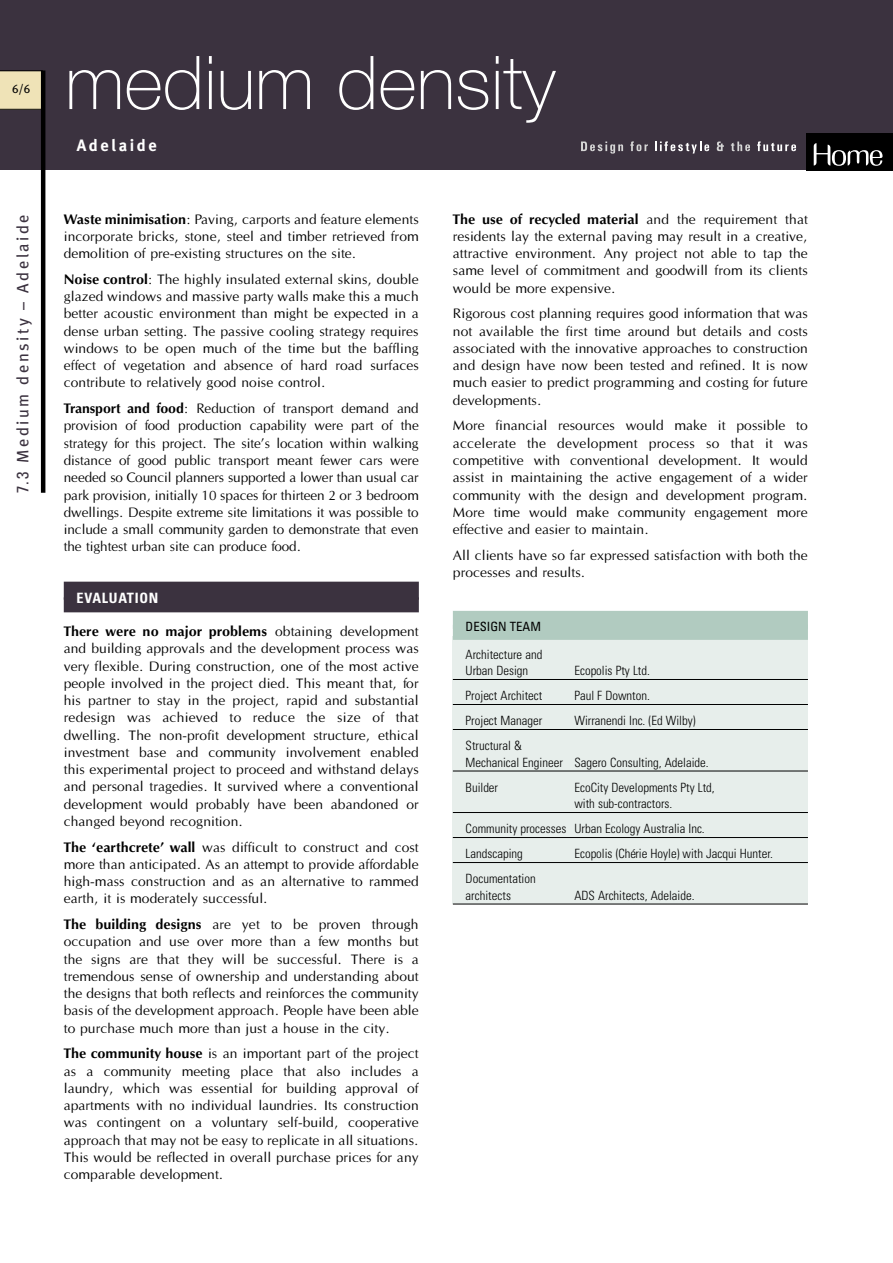
<style>
.page{position:relative;width:893px;height:1263px;background:#fff}
.page>*{position:absolute;margin:0;border:0;box-sizing:border-box;transform-origin:0 0}
.t1{font:100 74.25px "Helvetica Neue";color:#fff}
.t2{font:16.5px "Meta Plus";letter-spacing:.15em;color:#3b323f}
.t3{font:700 16.5px "Meta Plus";letter-spacing:.15em;color:#fff}
.para_2{font:14.25px/17.2px "Optane";color:#000;text-align:justify}
.head1{font:700 condensed 14.25px "Univers";letter-spacing:.05em;color:#fff}
.key_references_text{font:300 condensed 12.75px/16.5px "Univers";color:#000}
.key_head{font:condensed 12.75px "Univers";color:#000}
.t4{font:12px "Meta Plus";color:#000}
.s1{font-family:"Univers";font-stretch:condensed}
.s2{font-family:"Optus T";font-weight:500}
</style>
<div class="page">
<div style="left:0;top:0;width:893px;height:170px;background:#3b323f"></div>
<div style="left:806px;top:134px;width:87px;height:36px;background:#000"></div>
<svg style="left:581px;top:141px;width:42px;height:13px"></svg>
<svg style="left:630px;top:141px;width:18px;height:10px"></svg>
<svg style="left:655px;top:141px;width:54px;height:13px"></svg>
<svg style="left:717px;top:141px;width:7px;height:10px"></svg>
<svg style="left:731px;top:141px;width:19px;height:10px"></svg>
<svg style="left:757px;top:141px;width:39px;height:10px"></svg>
<svg style="left:814px;top:143px;width:69px;height:23px"></svg>
<svg style="left:0;top:70px;width:41px;height:40px"></svg>
<hr style="left:41px;top:70px;width:4px;height:423px;background:#000">
<div style="left:453px;top:636px;width:355px;height:268px;background:#e7eeeb"></div>
<div style="left:64px;top:582px;width:355px;height:18px;background:#3b323f"></div>
<div style="left:64px;top:597px;width:355px;height:15px;background:#3b323f"></div>
<div style="left:453px;top:611px;width:355px;height:18px;background:#b1cbc0"></div>
<div style="left:453px;top:625px;width:355px;height:15px;background:#b1cbc0"></div>
<hr style="left:453px;top:679px;width:355px;height:1px;background:#000">
<hr style="left:453px;top:704px;width:355px;height:1px;background:#000">
<hr style="left:453px;top:729px;width:355px;height:1px;background:#000">
<hr style="left:453px;top:771px;width:355px;height:1px;background:#000">
<hr style="left:453px;top:812px;width:355px;height:1px;background:#000">
<hr style="left:453px;top:837px;width:355px;height:1px;background:#000">
<hr style="left:453px;top:862px;width:355px;height:1px;background:#000">
<hr style="left:453px;top:904px;width:355px;height:1px;background:#000">
<p class="t4" style="left:12px;top:82px;width:20px">6/6</p>
<p class="t2" style="left:13px;top:493px;width:280px;rotate:-90deg"><span class="s1">7.3</span> Medium density – Adelaide</p>
<h1 class="t1" style="left:65px;top:40px;width:492px">medium density</h1>
<p class="t3" style="left:77px;top:136px;width:81px">Adelaide</p>
<p class="para_2" style="left:64px;top:211px;width:357px"><span class="s2">Waste minimisation</span>: Paving, carports and feature elements incorporate bricks, stone, steel and timber retrieved from demolition of pre-existing structures on the site.</p>
<p class="para_2" style="left:64px;top:271px;width:357px"><span class="s2">Noise control</span>: The highly insulated external skins, double glazed windows and massive party walls make this a much better acoustic environment than might be expected in a dense urban setting. The passive cooling strategy requires windows to be open much of the time but the baffling effect of vegetation and absence of hard road surfaces contribute to relatively good noise control.</p>
<p class="para_2" style="left:64px;top:401px;width:357px"><span class="s2">Transport and food</span>: Reduction of transport demand and provision of food production capability were part of the strategy for this project. The site’s location within walking distance of good public transport meant fewer cars were needed so Council planners supported a lower than usual car park provision, initially 10 spaces for thirteen 2 or 3 bedroom dwellings. Despite extreme site limitations it was possible to include a small community garden to demonstrate that even the tightest urban site can produce food.</p>
<p class="head1" style="left:77px;top:589px;width:83px">EVALUATION</p>
<p class="para_2" style="left:64px;top:623px;width:357px"><span class="s2">There were no major problems</span> obtaining development and building approvals and the development process was very flexible. During construction, one of the most active people involved in the project died. This meant that, for his partner to stay in the project, rapid and substantial redesign was achieved to reduce the size of that dwelling. The non-profit development structure, ethical investment base and community involvement enabled this experimental project to proceed and withstand delays and personal tragedies. It survived where a conventional development would probably have been abandoned or changed beyond recognition.</p>
<p class="para_2" style="left:64px;top:839px;width:357px"><span class="s2">The ‘earthcrete’ wall</span> was difficult to construct and cost more than anticipated. As an attempt to provide affordable high-mass construction and as an alternative to rammed earth, it is moderately successful.</p>
<p class="para_2" style="left:64px;top:916px;width:357px"><span class="s2">The building designs</span> are yet to be proven through occupation and use over more than a few months but the signs are that they will be successful. There is a tremendous sense of ownership and understanding about the designs that both reflects and reinforces the community basis of the development approach. People have been able to purchase much more than just a house in the city.</p>
<p class="para_2" style="left:64px;top:1046px;width:357px"><span class="s2">The community house</span> is an important part of the project as a community meeting place that also includes a laundry, which was essential for building approval of apartments with no individual laundries. Its construction was contingent on a voluntary self-build, cooperative approach that may not be easy to replicate in all situations.<br>This would be reflected in overall purchase prices for any comparable development.</p>
<p class="para_2" style="left:453px;top:211px;width:357px"><span class="s2">The use of recycled material</span> and the requirement that residents lay the external paving may result in a creative, attractive environment. Any project not able to tap the same level of commitment and goodwill from its clients would be more expensive.</p>
<p class="para_2" style="left:453px;top:306px;width:357px">Rigorous cost planning requires good information that was not available the first time around but details and costs associated with the innovative approaches to construction and design have now been tested and refined. It is now much easier to predict programming and costing for future developments.</p>
<p class="para_2" style="left:453px;top:418px;width:357px">More financial resources would make it possible to accelerate the development process so that it was competitive with conventional development. It would assist in maintaining the active engagement of a wider community with the design and development program.<br>More time would make community engagement more effective and easier to maintain.</p>
<p class="para_2" style="left:453px;top:547px;width:357px">All clients have so far expressed satisfaction with both the processes and results.</p>
<p class="key_head" style="left:466px;top:618px;width:77px">DESIGN TEAM</p>
<p class="key_references_text" style="left:466px;top:646px;width:78px">Architecture and<br>Urban Design</p>
<p class="key_references_text" style="left:574px;top:662px;width:77px">Ecopolis Pty Ltd.</p>
<p class="key_references_text" style="left:466px;top:687px;width:78px">Project Architect</p>
<p class="key_references_text" style="left:574px;top:687px;width:77px">Paul F Downton.</p>
<p class="key_references_text" style="left:466px;top:712px;width:78px">Project Manager</p>
<p class="key_references_text" style="left:574px;top:712px;width:123px">Wirranendi Inc. (Ed Wilby)</p>
<p class="key_references_text" style="left:466px;top:737px;width:245px">Structural &amp;<br>Mechanical Engineer Sagero Consulting, Adelaide.</p>
<p class="key_references_text" style="left:466px;top:779px;width:34px">Builder</p>
<p class="key_references_text" style="left:574px;top:779px;width:142px">EcoCity Developments Pty Ltd, with sub-contractors.</p>
<p class="key_references_text" style="left:466px;top:820px;width:241px">Community processes Urban Ecology Australia Inc.</p>
<p class="key_references_text" style="left:466px;top:845px;width:59px">Landscaping</p>
<p class="key_references_text" style="left:574px;top:845px;width:200px">Ecopolis (Che´rie Hoyle) with Jacqui Hunter.</p>
<p class="key_references_text" style="left:466px;top:870px;width:72px">Documentation architects</p>
<p class="key_references_text" style="left:574px;top:887px;width:122px">ADS Architects, Adelaide.</p>
</div>
